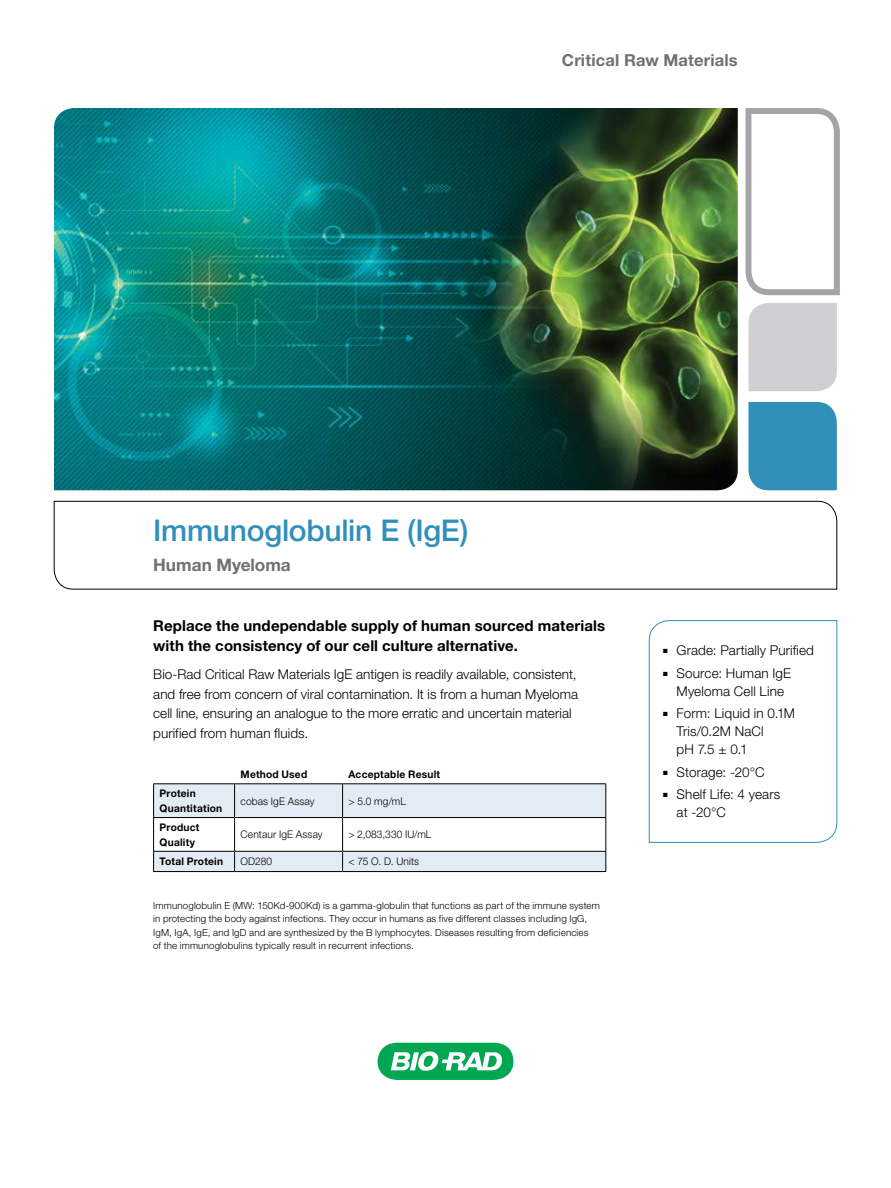
<style>
.page{position:relative;width:891px;height:1188px;background:#fff}
.page>*{position:absolute;margin:0;border:0;box-sizing:border-box;transform-origin:0 0}
.t1{font:500 30px "Helvetica Neue LT Pro";letter-spacing:-.01em;color:#3190b9}
.t2{font:700 17.25px "Helvetica Neue LT Pro";color:#717073}
.t3{font:700 16.5px "Helvetica Neue LT Pro";letter-spacing:.01em;color:#717073}
.t4{font:700 15px/19.5px "Helvetica Neue LT Pro";letter-spacing:.01em;color:#000}
.t5{font:300 13.5px/18px "Helvetica Neue LT Pro";letter-spacing:.005em;color:#000}
.t6{font:700 10.5px/15px "Helvetica Neue LT Pro";letter-spacing:.02em;color:#000}
.t7{font:300 10.5px "Helvetica Neue LT Pro";letter-spacing:.015em;color:#000}
.t8{font:300 9.75px/13.5px "Helvetica Neue LT Pro";letter-spacing:.015em;color:#000}
</style>
<div class="page">
<svg style="left:378px;top:1043px;width:135px;height:37px"></svg>
<svg style="left:54px;top:501px;width:783px;height:89px"></svg>
<svg style="left:745px;top:108px;width:95px;height:283px"></svg>
<img style="left:54px;top:108px;width:684px;height:382px">
<div style="left:748px;top:402px;width:89px;height:88px;background:#3190b9"></div>
<svg style="left:649px;top:620px;width:189px;height:223px"></svg>
<hr style="left:153px;top:783px;width:82px;height:1px;background:#000">
<hr style="left:235px;top:783px;width:108px;height:1px;background:#000">
<hr style="left:343px;top:783px;width:263px;height:1px;background:#000">
<svg style="left:153px;top:784px;width:454px;height:88px"></svg>
<p class="t3" style="left:562px;top:49px;width:177px">Critical Raw Materials</p>
<h1 class="t1" style="left:153px;top:512px;width:317px">Immunoglobulin E (IgE)</h1>
<p class="t2" style="left:153px;top:554px;width:139px">Human Myeloma</p>
<p class="t4" style="left:153px;top:616px;width:454px">Replace the undependable supply of human sourced materials with the consistency of our cell culture alternative.</p>
<p class="t5" style="left:153px;top:664px;width:426px;line-height:19.5px">Bio-Rad Critical Raw Materials IgE antigen is readily available, consistent, and free from concern of viral contamination. It is from a human Myeloma cell line, ensuring an analogue to the more erratic and uncertain material purified from human fluids.</p>
<p class="t6" style="left:241px;top:766px;width:68px">Method Used</p>
<p class="t6" style="left:349px;top:766px;width:93px">Acceptable Result</p>
<p class="t6" style="left:160px;top:785px;width:64px">Protein<br>Quantitation</p>
<p class="t7" style="left:241px;top:794px;width:75px">cobas IgE Assay</p>
<p class="t7" style="left:349px;top:794px;width:59px">&gt; 5.0 mg/mL</p>
<p class="t6" style="left:160px;top:819px;width:41px">Product<br>Quality</p>
<p class="t7" style="left:241px;top:828px;width:84px">Centaur IgE Assay</p>
<p class="t7" style="left:349px;top:828px;width:84px">&gt; 2,083,330 IU/mL</p>
<p class="t6" style="left:160px;top:854px;width:65px">Total Protein</p>
<p class="t7" style="left:241px;top:855px;width:33px">OD280</p>
<p class="t7" style="left:349px;top:855px;width:72px">&lt; 75 O. D. Units</p>
<p class="t8" style="left:153px;top:898px;width:448px">Immunoglobulin E (MW: 150Kd-900Kd) is a gamma-globulin that functions as part of the immune system in protecting the body against infections. They occur in humans as five different classes including IgG, IgM, IgA, IgE, and IgD and are synthesized by the B lymphocytes. Diseases resulting from deficiencies<br>of the immunoglobulins typically result in recurrent infections.</p>
<p class="t5" style="left:663px;top:641px;width:152px">■ Grade: Partially Purified</p>
<p class="t5" style="left:663px;top:664px;width:130px;text-align:center">■ Source: Human IgE<br>Myeloma Cell Line</p>
<p class="t5" style="left:677px;top:704px;width:120px;text-indent:-13px">■ Form: Liquid in 0.1M<br>Tris/0.2M NaCl<br>pH 7.5 ± 0.1</p>
<p class="t5" style="left:663px;top:763px;width:103px">■ Storage: -20°C</p>
<p class="t5" style="left:677px;top:785px;width:105px;text-indent:-13px">■ Shelf Life: 4 years at -20°C</p>
</div>
